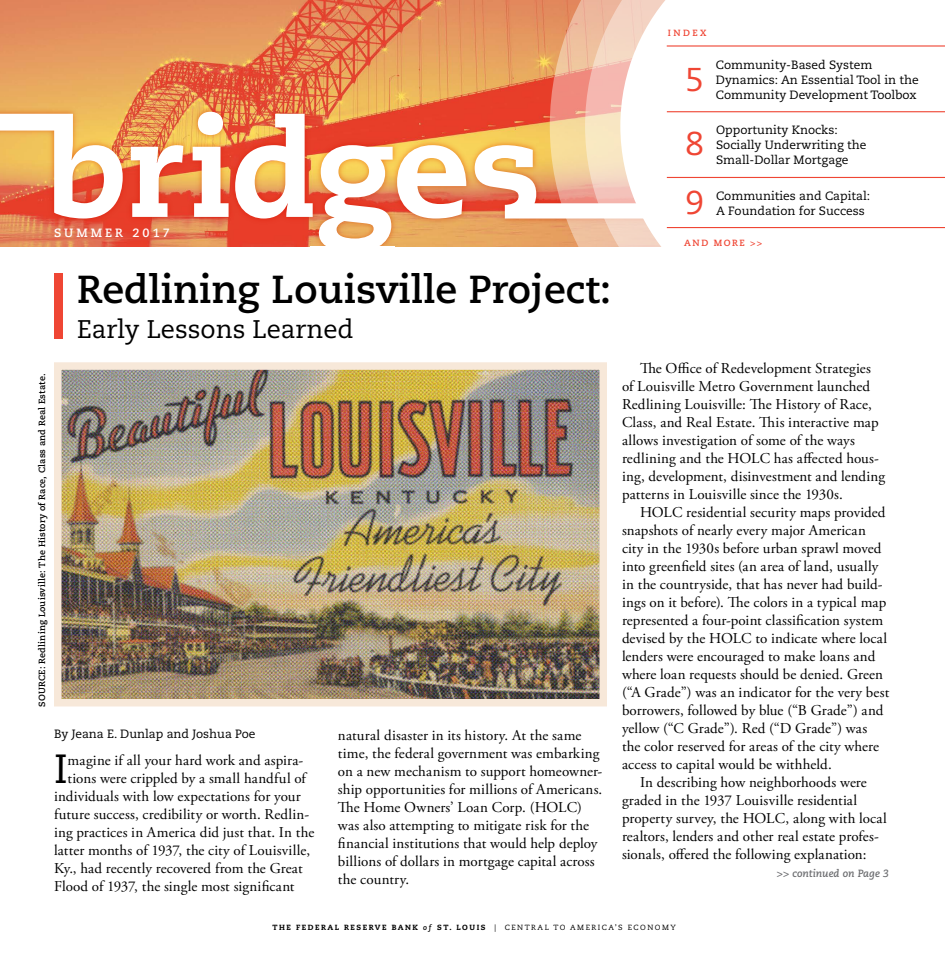
<style>
.page{position:relative;width:945px;height:972px;background:#fff}
.page>*{position:absolute;margin:0;border:0;box-sizing:border-box;transform-origin:0 0}
.drop_cap{font:40.65px "Caecilia LT Std";color:#000}
.headline{font:700 39px "Caecilia LT Std";color:#000}
.t1{font:33px "Caecilia LT Std";color:#ef4634}
.subheadline{font:25.5px "Caecilia LT Std";color:#000}
.body_copy{font:15px/18px "Adobe Garamond Pro";letter-spacing:.005em;color:#000}
.drop_cap-2{font:15px/18px "Adobe Garamond Pro";letter-spacing:.01em;color:#000}
.author_byline{font:12px/15px "Caecilia LT Std";color:#000}
.t2{font:700 12px "Caecilia LT Std";letter-spacing:.25em;color:#fff}
.page_jumps{font:italic 700 10.5px "Caecilia LT Std";color:#6d6e71}
.t3{font:700 9px "Caecilia LT Std";letter-spacing:.02em;color:#000}
.t4{font:700 9px "Caecilia LT Std";letter-spacing:.185em;color:#ef4634}
.t5{font:700 9px "Caecilia";letter-spacing:.28em;color:#ef4534}
.t6{font:800 7.5px "Caecilia LT Std";letter-spacing:.2em;color:#000}
.s1{font-weight:700;font-style:italic}
.s2{font-weight:400}
</style>
<div class="page">
<img style="left:0;top:0;width:550px;height:104px">
<img style="left:0;top:104px;width:550px;height:143px">
<svg style="left:0;top:114px;width:123px;height:105px"></svg>
<svg style="left:131px;top:145px;width:52px;height:72px"></svg>
<svg style="left:193px;top:147px;width:36px;height:70px"></svg>
<div style="left:198px;top:112px;width:25px;height:23px;background:#fff;border-radius:50%"></div>
<svg style="left:235px;top:114px;width:78px;height:105px"></svg>
<svg style="left:319px;top:145px;width:147px;height:102px"></svg>
<svg style="left:475px;top:145px;width:75px;height:74px"></svg>
<svg style="left:550px;top:0;width:35px;height:247px;background:#eeb18b"></svg>
<svg style="left:585px;top:0;width:35px;height:247px;background:#f4ccb6"></svg>
<svg style="left:620px;top:0;width:325px;height:247px"></svg>
<hr style="left:667px;top:45px;width:278px;height:2px;background:#ef4534">
<div style="left:310px;top:246px;width:85px;height:20px;background:#fff"></div>
<hr style="left:667px;top:111px;width:278px;height:1px;background:#ef4634">
<hr style="left:667px;top:177px;width:278px;height:1px;background:#ef4634">
<hr style="left:667px;top:227px;width:278px;height:1px;background:#ef4634">
<div style="left:54px;top:273px;width:8px;height:66px;background:#ef4634"></div>
<img style="left:54px;top:362px;width:553px;height:345px">
<p class="t2" style="left:54px;top:226px;width:117px">SUMMER 2017</p>
<p class="t3" style="left:37px;top:706px;width:334px;rotate:-90deg">SOURCE: Redlining Louisville: The History of Race, Class and Real Estate.</p>
<p class="headline" style="left:77px;top:267px;width:536px">Redlining Louisville Project:</p>
<p class="subheadline" style="left:77px;top:314px;width:278px">Early Lessons Learned</p>
<p class="author_byline" style="left:54px;top:727px;width:203px">By Jeana E. Dunlap and Joshua Poe</p>
<p class="drop_cap" style="left:54px;top:746px;width:15px">I</p>
<p class="drop_cap-2" style="left:68px;top:752px;width:237px">magine if all your hard work and aspira-</p>
<p class="drop_cap-2" style="left:68px;top:770px;width:240px">tions were crippled by a small handful of</p>
<p class="drop_cap-2" style="left:54px;top:788px;width:248px">individuals with low expectations for your</p>
<p class="drop_cap-2" style="left:54px;top:806px;width:257px">future success, credibility or worth. Redlin-</p>
<p class="drop_cap-2" style="left:54px;top:824px;width:262px">ing practices in America did just that. In the</p>
<p class="drop_cap-2" style="left:54px;top:842px;width:258px">latter months of 1937, the city of Louisville,</p>
<p class="drop_cap-2" style="left:54px;top:860px;width:250px">Ky., had recently recovered from the Great</p>
<p class="drop_cap-2" style="left:54px;top:878px;width:242px">Flood of 1937, the single most significant</p>
<p class="drop_cap-2" style="left:338px;top:727px;width:266px">natural disaster in its history. At the same time, the federal government was embarking on a new mechanism to support homeowner&shy;ship opportunities for millions of Americans.<br>The Home Owners’ Loan Corp. (HOLC) was also attempting to mitigate risk for the financial institutions that would help deploy billions of dollars in mortgage capital across the country.</p>
<p class="t5" style="left:668px;top:28px;width:40px">INDEX</p>
<p class="t1" style="left:686px;top:61px;width:20px">5</p>
<p class="author_byline" style="left:716px;top:58px;width:204px">Community-Based System<br>Dynamics: An Essential Tool in the</p>
<p class="author_byline" style="left:716px;top:88px;width:202px">Community Development Toolbox</p>
<p class="author_byline" style="left:716px;top:122px;width:152px">Opportunity Knocks:<br>Socially Underwriting the<br>Small-Dollar Mortgage</p>
<p class="author_byline" style="left:716px;top:188px;width:156px">Communities and Capital:<br>A Foundation for Success</p>
<p class="t4" style="left:684px;top:238px;width:80px">AND MORE &gt;&gt;</p>
<p class="t1" style="left:686px;top:125px;width:20px">8</p>
<p class="t1" style="left:686px;top:184px;width:20px">9</p>
<p class="body_copy" style="left:622px;top:360px;width:265px;text-indent:18px">The Office of Redevelopment Strategies of Louisville Metro Government launched Redlining Louisville: The History of Race, Class, and Real Estate. This interactive map allows investigation of some of the ways redlining and the HOLC has affected hous&shy;ing, development, disinvestment and lending patterns in Louisville since the 1930s.</p>
<p class="body_copy" style="left:622px;top:504px;width:269px;text-indent:18px">HOLC residential security maps provided snapshots of nearly every major American city in the 1930s before urban sprawl moved into greenfield sites (an area of land, usually in the countryside, that has never had build&shy;ings on it before). The colors in a typical map represented a four-point classification system devised by the HOLC to indicate where local lenders were encouraged to make loans and where loan requests should be denied. Green (“A Grade”) was an indicator for the very best borrowers, followed by blue (“B Grade”) and yellow (“C Grade”). Red (“D Grade”) was the color reserved for areas of the city where access to capital would be withheld.</p>
<p class="body_copy" style="left:622px;top:774px;width:266px;text-indent:18px">In describing how neighborhoods were graded in the 1937 Louisville residential property survey, the HOLC, along with local realtors, lenders and other real estate profes&shy;sionals, offered the following explanation:</p>
<p class="page_jumps" style="left:777px;top:868px;width:114px">&gt;&gt; continued on Page 3</p>
<p class="t6" style="left:273px;top:923px;width:405px">THE FEDERAL RESERVE BANK <span class="s1">of</span> ST. LOUIS <span class="s2">| CENTRAL TO AMERICA’S ECONOMY</span></p>
</div>
